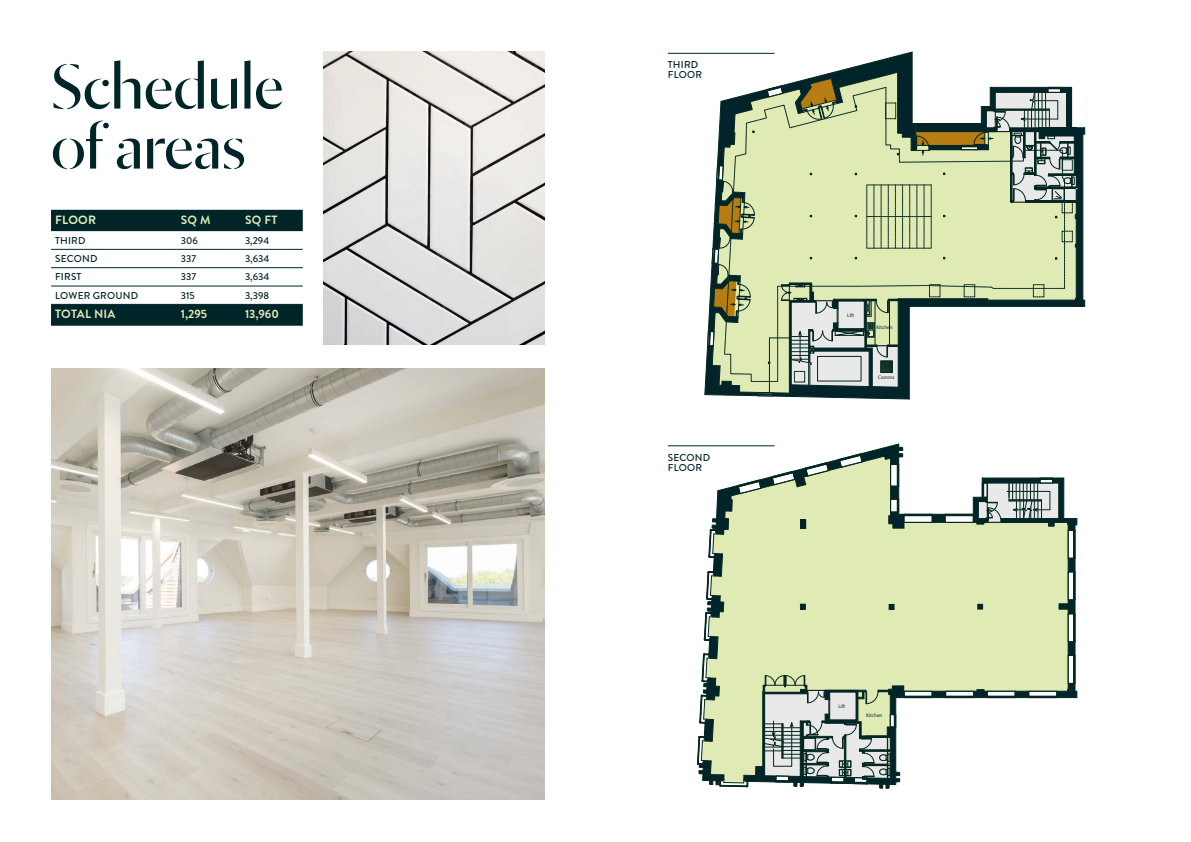
<style>
.page{position:relative;width:1191px;height:842px;background:#fff}
.page>*{position:absolute;margin:0;border:0;box-sizing:border-box;transform-origin:0 0}
.t1{font:70px/60px "Dala Moa";color:#002529}
.t2{font:700 12px "Brandon Grotesque";letter-spacing:.015em;color:#dde8b5}
.t3{font:700 12px "Brandon Grotesque";letter-spacing:.02em;color:#e0f0b5}
.t4{font:500 10px/10px "Brandon Grotesque";letter-spacing:.02em;color:#002529}
.t5{font:500 5.1px "Aalto Sans Essential Alt";color:#042821}
</style>
<div class="page">
<svg style="left:51px;top:210px;width:252px;height:116px"></svg>
<hr style="left:51px;top:249px;width:126px;height:1px;background:#002529">
<hr style="left:177px;top:249px;width:64px;height:1px;background:#002529">
<hr style="left:241px;top:249px;width:62px;height:1px;background:#002529">
<hr style="left:51px;top:267px;width:126px;height:1px;background:#002529">
<hr style="left:177px;top:267px;width:64px;height:1px;background:#002529">
<hr style="left:241px;top:267px;width:62px;height:1px;background:#002529">
<hr style="left:51px;top:286px;width:126px;height:1px;background:#002529">
<hr style="left:177px;top:286px;width:64px;height:1px;background:#002529">
<hr style="left:241px;top:286px;width:62px;height:1px;background:#002529">
<hr style="left:51px;top:304px;width:126px;height:1px;background:#002529">
<hr style="left:177px;top:304px;width:64px;height:1px;background:#002529">
<hr style="left:241px;top:304px;width:62px;height:1px;background:#002529">
<img style="left:51px;top:369px;width:493px;height:430px">
<img style="left:323px;top:51px;width:221px;height:293px">
<svg style="left:704px;top:52px;width:380px;height:347px"></svg>
<hr style="left:668px;top:53px;width:106px;height:1px;background:#002529">
<svg style="left:697px;top:444px;width:380px;height:344px"></svg>
<hr style="left:668px;top:445px;width:106px;height:1px;background:#002529">
<h1 class="t1" style="left:51px;top:54px;width:234px">Schedule of areas</h1>
<p class="t3" style="left:55px;top:211px;width:42px">FLOOR</p>
<p class="t2" style="left:181px;top:211px;width:31px">SQ M</p>
<p class="t2" style="left:245px;top:211px;width:34px">SQ FT</p>
<p class="t4" style="left:55px;top:235px;width:32px">THIRD</p>
<p class="t4" style="left:181px;top:235px;width:19px">306</p>
<p class="t4" style="left:245px;top:235px;width:26px">3,294</p>
<p class="t4" style="left:55px;top:254px;width:44px">SECOND</p>
<p class="t4" style="left:181px;top:254px;width:17px">337</p>
<p class="t4" style="left:245px;top:254px;width:26px">3,634</p>
<p class="t4" style="left:55px;top:272px;width:28px">FIRST</p>
<p class="t4" style="left:181px;top:272px;width:17px">337</p>
<p class="t4" style="left:245px;top:272px;width:26px">3,634</p>
<p class="t4" style="left:55px;top:290px;width:85px">LOWER GROUND</p>
<p class="t4" style="left:181px;top:290px;width:16px">315</p>
<p class="t4" style="left:245px;top:290px;width:26px">3,398</p>
<p class="t2" style="left:55px;top:306px;width:62px">TOTAL NIA</p>
<p class="t2" style="left:181px;top:306px;width:28px">1,295</p>
<p class="t2" style="left:245px;top:306px;width:35px">13,960</p>
<p class="t4" style="left:668px;top:60px;width:36px">THIRD<br>FLOOR</p>
<p class="t4" style="left:668px;top:453px;width:44px">SECOND<br>FLOOR</p>
<p class="t5" style="left:847px;top:312px;width:8px">Lift</p>
<p class="t5" style="left:876px;top:324px;width:18px">Kitchen</p>
<p class="t5" style="left:878px;top:374px;width:18px">Comms</p>
<p class="t5" style="left:838px;top:703px;width:8px">Lift</p>
<p class="t5" style="left:866px;top:712px;width:18px">Kitchen</p>
</div>
